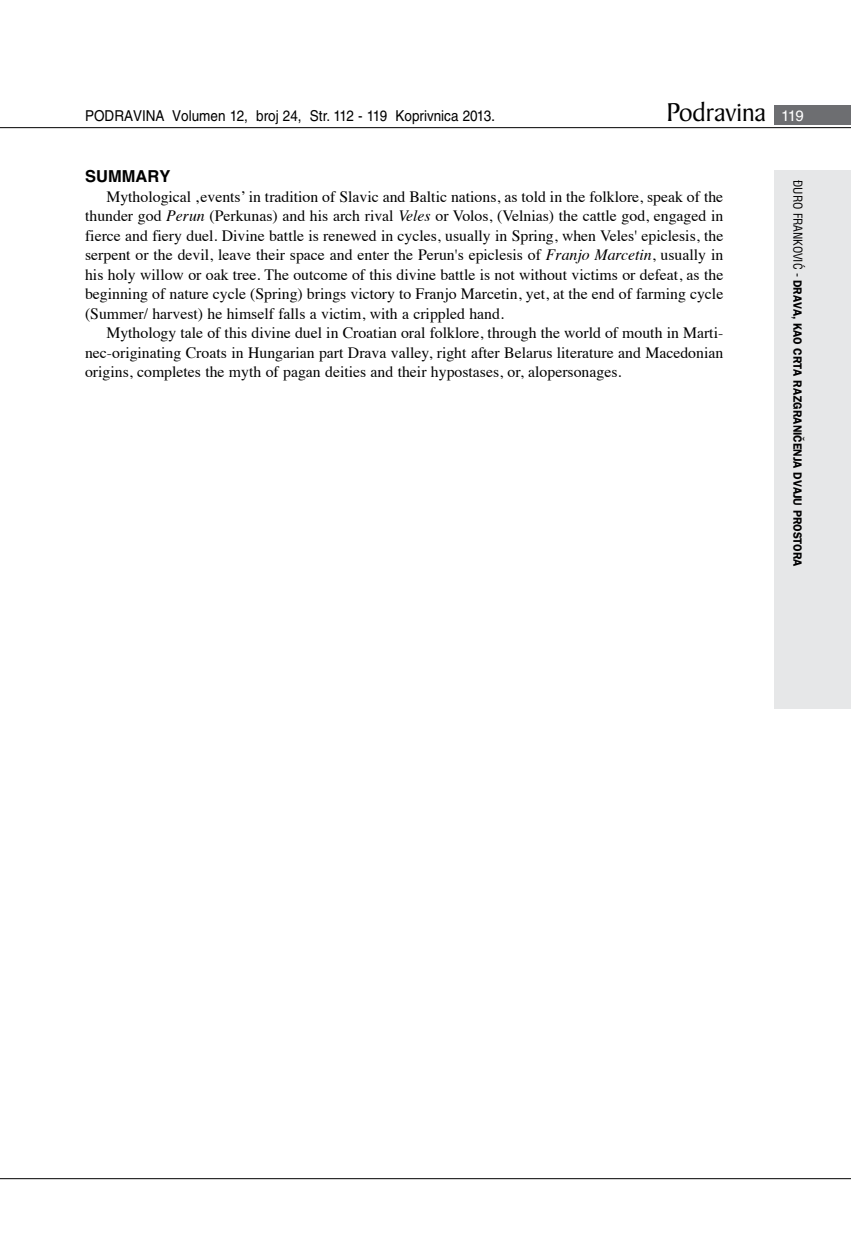
<style>
.page{position:relative;width:851px;height:1234px;background:#fff}
.page>*{position:absolute;margin:0;border:0;box-sizing:border-box;transform-origin:0 0}
.t1{font:27.6px "Baker Signet BT";color:#000}
.t2{font:700 16.5px "Helvetica LT Skin 29";color:#000}
.t3{font:15.75px/19.5px "Times";color:#000;text-align:justify}
.t4{font:15px "Helvetica LT Skin 29";color:#000;scale:.9 1}
.t5{font:600 12px "ITC Franklin Gothic Skin 29";letter-spacing:-.005em;color:#000;scale:.95 1}
.s1{font-family:"Helvetica LT Skin 29";font-size:15px;color:#fff}
.s2{font-style:italic}
.s3{font-family:"Helvetica LT Skin 29";font-weight:400;font-stretch:condensed}
</style>
<div class="page">
<div style="left:774px;top:170px;width:76px;height:538px;background:#e6e7e8"></div>
<div style="left:774px;top:105px;width:76px;height:19px;background:#6d6e71"></div>
<hr style="left:0;top:127px;width:850px;height:1px;background:#000">
<hr style="left:0;top:1177px;width:850px;height:1px;background:#000">
<p class="t4" style="left:85px;top:107px;width:457px">PODRAVINA Volumen 12, broj 24, Str. 112 - 119 Koprivnica 2013.</p>
<h1 class="t1" style="left:666px;top:95px;width:139px">Podravina <span class="s1">119</span></h1>
<p class="t2" style="left:85px;top:166px;width:25px">SUMMARY</p>
<p class="t3" style="left:85px;top:185px;width:639px;text-indent:21px">Mythological ‚events’ in tradition of Slavic and Baltic nations, as told in the folklore, speak of the thunder god <span class="s2">Perun</span> (Perkunas) and his arch rival <span class="s2">Veles</span> or Volos, (Velnias) the cattle god, engaged in fierce and fiery duel. Divine battle is renewed in cycles, usually in Spring, when Veles' epiclesis, the serpent or the devil, leave their space and enter the Perun's epiclesis of <span class="s2">Franjo Marcetin</span>, usually in his holy willow or oak tree. The outcome of this divine battle is not without victims or defeat, as the beginning of nature cycle (Spring) brings victory to Franjo Marcetin, yet, at the end of farming cycle (Summer/ harvest) he himself falls a victim, with a crippled hand.</p>
<p class="t3" style="left:85px;top:322px;width:639px;text-indent:21px">Mythology tale of this divine duel in Croatian oral folklore, through the world of mouth in Marti&shy;nec-originating Croats in Hungarian part Drava valley, right after Belarus literature and Macedonian origins, completes the myth of pagan deities and their hypostases, or, alopersonages.</p>
<p class="t5" style="left:804px;top:180px;width:408px;rotate:90deg"><span class="s3">Đuro FRANKOVI Ć -</span> DRAVA, KAO CRTA RAZGRANIČENJA DVAJU PROSTORA</p>
</div>
